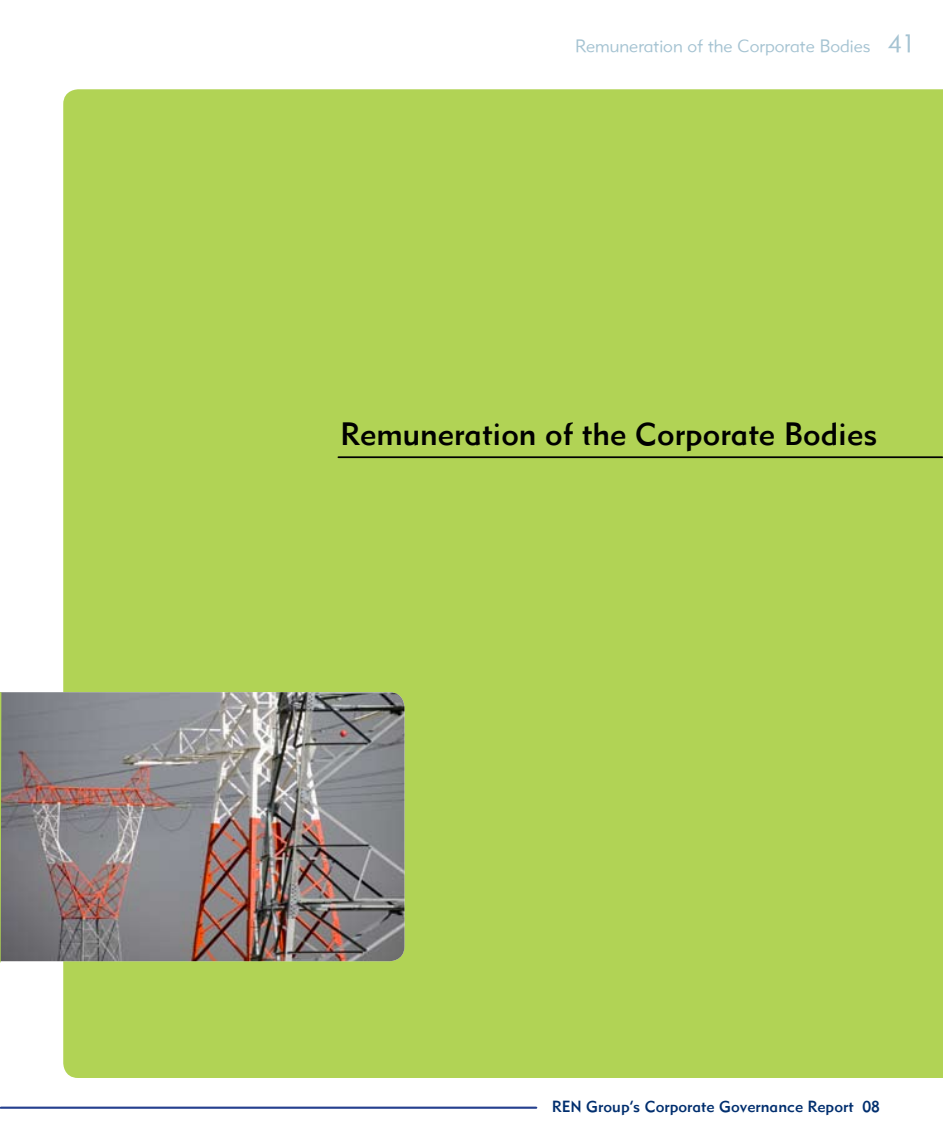
<style>
.page{position:relative;width:943px;height:1141px;background:#fff}
.page>*{position:absolute;margin:0;border:0;box-sizing:border-box;transform-origin:0 0}
.t1{font:31.5px "Metro Medium LT Two";color:#000}
.t2{font:17.5px "Metro Lite LT Two";color:#a5c3d2}
.t3{font:15.75px "Metro Medium LT Two";color:#002e6e}
.s1{font-size:24.5px}
</style>
<div class="page">
<hr style="left:1px;top:1107px;width:535px;height:1px;background:#25408f">
<div style="left:63px;top:89px;width:880px;height:989px;background:#b1d355"></div>
<img style="left:1px;top:692px;width:403px;height:269px">
<hr style="left:338px;top:456px;width:604px;height:2px;background:#000">
<svg style="left:0;top:692px;width:1px;height:270px"></svg>
<p class="t2" style="left:575px;top:35px;width:342px">Remuneration of the Corporate Bodies <span class="s1">41</span></p>
<h1 class="t1" style="left:340px;top:415px;width:538px">Remuneration of the Corporate Bodies</h1>
<p class="t3" style="left:552px;top:1097px;width:329px">REN Group’s Corporate Governance Report 08</p>
</div>
